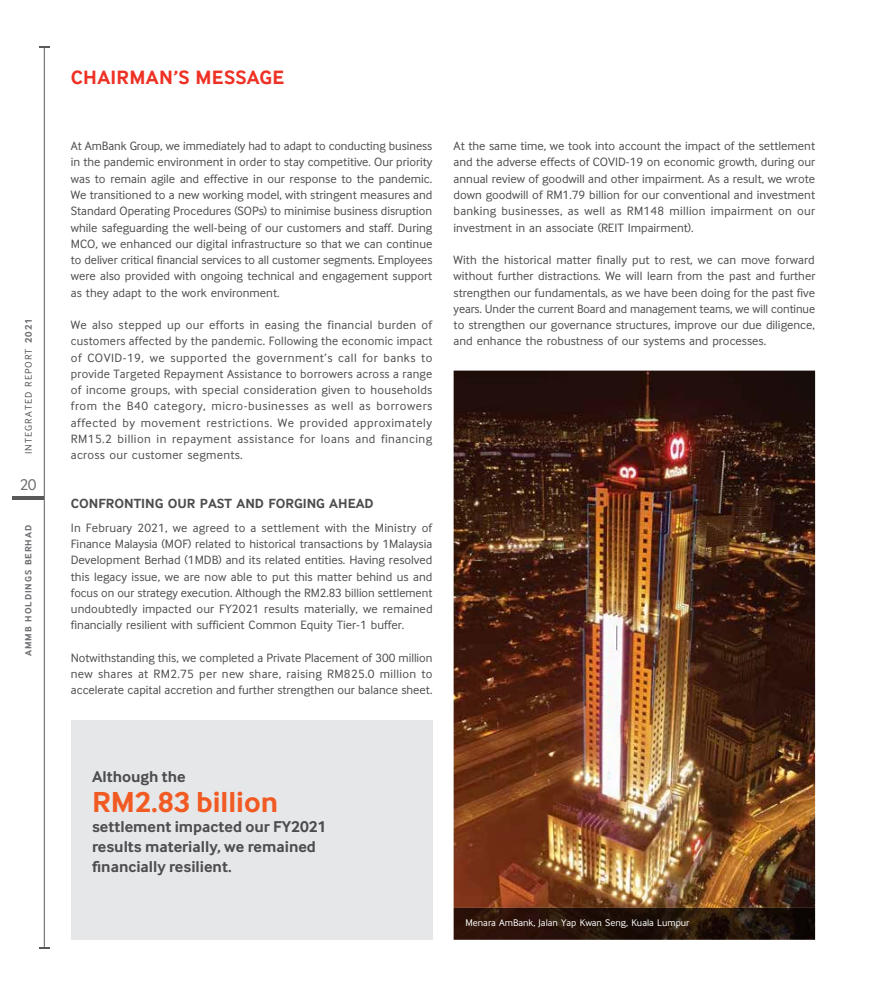
<style>
.page{position:relative;width:886px;height:993px;background:#fff}
.page>*{position:absolute;margin:0;border:0;box-sizing:border-box;transform-origin:0 0}
.t1{font:700 30px "Inter Face";color:#f15a22}
.t2{font:700 20px "Inter Face";letter-spacing:.015em;color:#ee3124}
.t3{font:700 16.25px/20px "Inter Face";color:#4d4d4f}
.t4{font:16.25px "Inter Face";color:#6d6e71}
.t5{font:700 13.75px "Inter Face";color:#4d4d4f}
.t6{font:12.5px/16.2px "Inter Face";color:#4d4d4f;text-align:justify}
.t7{font:10px "Inter Face";color:#fff}
.t8{font:10px "Inter Face";letter-spacing:.1em;color:#58595b}
.t9{font:700 9.38px "Inter Face";letter-spacing:.1em;color:#6d6e71}
.s1{font-weight:700;color:#6d6e71}
</style>
<div class="page">
<div style="left:71px;top:719px;width:361px;height:220px;background:#e6e7e8"></div>
<img style="left:454px;top:370px;width:361px;height:537px">
<img style="left:454px;top:907px;width:361px;height:32px">
<hr style="left:12px;top:496px;width:32px;height:4px;background:#58595b">
<hr style="left:44px;top:46px;width:1px;height:900px;background:#58595b">
<p class="t8" style="left:22px;top:454px;width:137px;rotate:-90deg">INTEGRATED REPORT <span class="s1">2021</span></p>
<h3 class="t4" style="left:20px;top:474px;width:18px">20</h3>
<p class="t9" style="left:23px;top:656px;width:133px;rotate:-90deg">AMMB HOLDINGS BERHAD</p>
<h2 class="t2" style="left:71px;top:65px;width:215px">CHAIRMAN’S MESSAGE</h2>
<p class="t6" style="left:71px;top:137px;width:363px">At AmBank Group, we immediately had to adapt to conducting business in the pandemic environment in order to stay competitive. Our priority was to remain agile and effective in our response to the pandemic.<br>We transitioned to a new working model, with stringent measures and Standard Operating Procedures (SOPs) to minimise business disruption while safeguarding the well-being of our customers and staff. During MCO, we enhanced our digital infrastructure so that we can continue to deliver critical financial services to all customer segments. Employees were also provided with ongoing technical and engagement support as they adapt to the work environment.</p>
<p class="t6" style="left:71px;top:316px;width:363px">We also stepped up our efforts in easing the financial burden of customers affected by the pandemic. Following the economic impact of COVID-19, we supported the government’s call for banks to provide Targeted Repayment Assistance to borrowers across a range of income groups, with special consideration given to households from the B40 category, micro-businesses as well as borrowers affected by movement restrictions. We provided approximately RM15.2 billion in repayment assistance for loans and financing across our customer segments.</p>
<p class="t5" style="left:71px;top:494px;width:304px">CONFRONTING OUR PAST AND FORGING AHEAD</p>
<p class="t6" style="left:71px;top:519px;width:363px">In February 2021, we agreed to a settlement with the Ministry of Finance Malaysia (MOF) related to historical transactions by 1Malaysia Development Berhad (1MDB) and its related entities. Having resolved this legacy issue, we are now able to put this matter behind us and focus on our strategy execution. Although the RM2.83 billion settlement undoubtedly impacted our FY2021 results materially, we remained financially resilient with sufficient Common Equity Tier-1 buffer.</p>
<p class="t6" style="left:71px;top:649px;width:363px">Notwithstanding this, we completed a Private Placement of 300 million new shares at RM2.75 per new share, raising RM825.0 million to accelerate capital accretion and further strengthen our balance sheet.</p>
<p class="t6" style="left:454px;top:137px;width:363px">At the same time, we took into account the impact of the settlement and the adverse effects of COVID-19 on economic growth, during our annual review of goodwill and other impairment. As a result, we wrote down goodwill of RM1.79 billion for our conventional and investment banking businesses, as well as RM148 million impairment on our investment in an associate (REIT Impairment).</p>
<p class="t6" style="left:454px;top:251px;width:363px">With the historical matter finally put to rest, we can move forward without further distractions. We will learn from the past and further strengthen our fundamentals, as we have been doing for the past five years. Under the current Board and management teams, we will continue to strengthen our governance structures, improve our due diligence, and enhance the robustness of our systems and processes.</p>
<h3 class="t3" style="left:92px;top:765px;width:95px">Although the</h3>
<h1 class="t1" style="left:92px;top:782px;width:188px">RM2.83 billion</h1>
<h3 class="t3" style="left:92px;top:815px;width:236px">settlement impacted our FY2021 results materially, we remained financially resilient.</h3>
<p class="t7" style="left:465px;top:915px;width:226px">Menara AmBank, Jalan Yap Kwan Seng, Kuala Lumpur</p>
</div>
